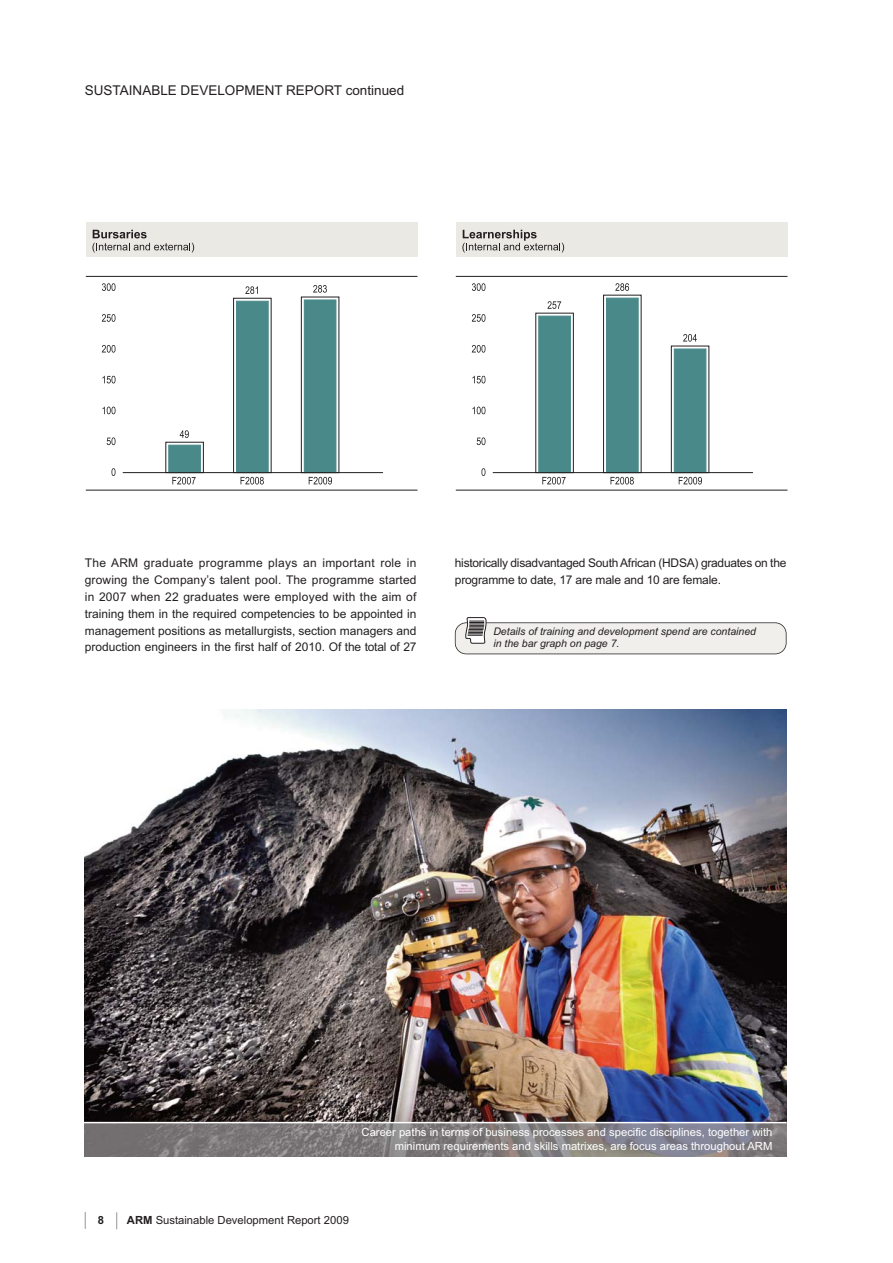
<style>
.page{position:relative;width:893px;height:1263px;background:#fff}
.page>*{position:absolute;margin:0;border:0;box-sizing:border-box;transform-origin:0 0}
.t1{font:13.5px "Arial";color:#231f20}
.t2{font:12px/16.8px "Arial";letter-spacing:-.015em;color:#231f20;text-align:justify}
.t3{font:11.25px/13.5px "Arial";color:#fff;text-align:right}
.t4{font:11.25px "Arial";color:#231f20}
.t5{font:700 11.25px "Arial";color:#231f20}
.t6{font:italic 10.5px/12.6px "Arial";color:#231f20}
.s1{font-weight:700}
</style>
<div class="page">
<svg style="left:85px;top:1212px;width:1px;height:17px"></svg>
<svg style="left:116px;top:1212px;width:1px;height:17px"></svg>
<svg style="left:172px;top:477px;width:24px;height:8px"></svg>
<svg style="left:240px;top:477px;width:24px;height:8px"></svg>
<svg style="left:309px;top:477px;width:23px;height:8px"></svg>
<div style="left:86px;top:223px;width:331px;height:34px;background:#eae9e4"></div>
<hr style="left:86px;top:490px;width:331px;height:1px;background:#231f20">
<hr style="left:86px;top:276px;width:331px;height:1px;background:#231f20">
<svg style="left:107px;top:437px;width:8px;height:8px"></svg>
<svg style="left:102px;top:407px;width:13px;height:7px"></svg>
<svg style="left:102px;top:376px;width:13px;height:7px"></svg>
<svg style="left:102px;top:345px;width:13px;height:8px"></svg>
<svg style="left:102px;top:314px;width:13px;height:8px"></svg>
<svg style="left:102px;top:283px;width:13px;height:8px"></svg>
<svg style="left:111px;top:468px;width:4px;height:8px"></svg>
<div style="left:165px;top:442px;width:39px;height:31px;border:1px solid #231f20"></div>
<div style="left:168px;top:445px;width:33px;height:28px;background:#4a898a;border:1px solid #4a898a"></div>
<svg style="left:180px;top:430px;width:9px;height:8px"></svg>
<div style="left:233px;top:298px;width:38px;height:175px;border:1px solid #231f20"></div>
<div style="left:236px;top:301px;width:33px;height:172px;background:#4a898a;border:1px solid #4a898a"></div>
<svg style="left:245px;top:286px;width:13px;height:8px"></svg>
<div style="left:301px;top:297px;width:38px;height:176px;border:1px solid #231f20"></div>
<div style="left:304px;top:300px;width:32px;height:173px;background:#4a898a"></div>
<svg style="left:313px;top:285px;width:14px;height:8px"></svg>
<svg style="left:92px;top:230px;width:102px;height:23px"></svg>
<hr style="left:123px;top:472px;width:260px;height:1px;background:#231f20">
<svg style="left:542px;top:477px;width:24px;height:8px"></svg>
<svg style="left:610px;top:477px;width:24px;height:8px"></svg>
<svg style="left:679px;top:477px;width:23px;height:8px"></svg>
<div style="left:456px;top:223px;width:331px;height:34px;background:#eae9e4"></div>
<hr style="left:456px;top:490px;width:331px;height:1px;background:#231f20">
<hr style="left:456px;top:276px;width:331px;height:1px;background:#231f20">
<svg style="left:477px;top:437px;width:8px;height:8px"></svg>
<svg style="left:472px;top:407px;width:13px;height:7px"></svg>
<svg style="left:472px;top:376px;width:13px;height:7px"></svg>
<svg style="left:472px;top:345px;width:13px;height:8px"></svg>
<svg style="left:472px;top:314px;width:13px;height:8px"></svg>
<svg style="left:472px;top:283px;width:13px;height:8px"></svg>
<svg style="left:481px;top:468px;width:4px;height:8px"></svg>
<div style="left:535px;top:313px;width:39px;height:160px;border:1px solid #231f20"></div>
<div style="left:538px;top:316px;width:33px;height:157px;background:#4a898a;border:1px solid #4a898a"></div>
<svg style="left:547px;top:301px;width:14px;height:8px"></svg>
<div style="left:603px;top:295px;width:38px;height:178px;border:1px solid #231f20"></div>
<div style="left:606px;top:298px;width:32px;height:175px;background:#4a898a"></div>
<svg style="left:615px;top:283px;width:14px;height:8px"></svg>
<div style="left:671px;top:346px;width:38px;height:127px;border:1px solid #231f20"></div>
<div style="left:674px;top:349px;width:32px;height:124px;background:#4a898a"></div>
<svg style="left:683px;top:334px;width:14px;height:8px"></svg>
<svg style="left:462px;top:230px;width:102px;height:23px"></svg>
<hr style="left:493px;top:472px;width:260px;height:1px;background:#231f20">
<img style="left:85px;top:709px;width:701px;height:413px">
<img style="left:85px;top:1123px;width:701px;height:34px">
<div style="left:455px;top:623px;width:331px;height:31px;background:#f0efeb;border-radius:11px"></div>
<div style="left:455px;top:622px;width:331px;height:32px;border:2px solid #231f20;border-radius:11px"></div>
<svg style="left:465px;top:617px;width:22px;height:27px"></svg>
<p class="t1" style="left:85px;top:85px;width:321px">SUSTAINABLE DEVELOPMENT REPORT continued</p>
<p class="t2" style="left:85px;top:556px;width:333px">The ARM graduate programme plays an important role in growing the Company’s talent pool. The programme started in 2007 when 22 graduates were employed with the aim of training them in the required competencies to be appointed in management positions as metallurgists, section managers and production engineers in the first half of 2010. Of the total of 27</p>
<p class="t2" style="left:455px;top:556px;width:333px">historically disadvantaged South African (HDSA) graduates on the programme to date, 17 are male and 10 are female.</p>
<p class="t6" style="left:493px;top:626px;width:264px">Details of training and development spend are contained in the bar graph on page 7.</p>
<p class="t3" style="left:361px;top:1127px;width:412px">Career paths in terms of business processes and specific disciplines, together with minimum requirements and skills matrixes, are focus areas throughout ARM</p>
<p class="t5" style="left:98px;top:1216px;width:8px">8</p>
<p class="t4" style="left:127px;top:1216px;width:223px"><span class="s1">ARM</span> Sustainable Development Report 2009</p>
</div>
